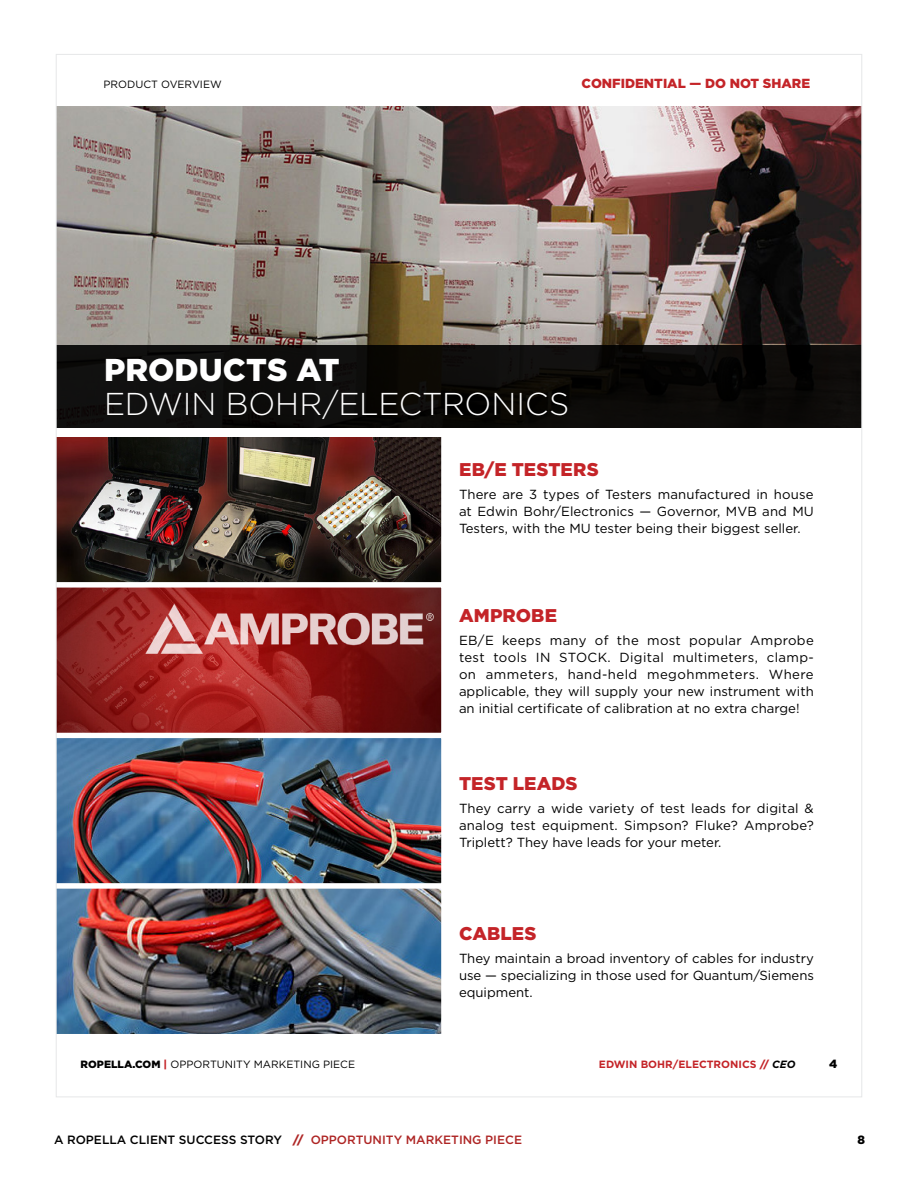
<style>
.page{position:relative;width:918px;height:1188px;background:#fff}
.page>*{position:absolute;margin:0;border:0;box-sizing:border-box;transform-origin:0 0}
.t1{font:300 31.65px "Gotham";letter-spacing:-.005em;color:#fff}
.t2{font:900 31.65px "Gotham";letter-spacing:.005em;color:#fff}
.t3{font:900 18.45px "Gotham";letter-spacing:.005em;color:#c42428}
.t4{font:13.2px/17.1px "Gotham";color:#000;text-align:justify}
.t5{font:900 13.2px "Gotham";color:#c42428}
.t6{font:500 12px "Gotham";color:#000}
.t7{font:900 12px "Gotham";color:#000}
.t8{font:900 11.85px "Gotham";color:#000}
.t9{font:10.5px "Gotham";color:#000}
.t10{font:700 10.5px "Gotham";color:#c42428}
.s1{font-weight:900}
.s2{font-weight:900;color:#c42428}
.s3{font-style:italic;color:#000}
.s4{font-weight:900;color:#ae2524}
.s5{color:#ae2524}
</style>
<div class="page">
<img style="left:58px;top:107px;width:802px;height:238px">
<div style="left:56px;top:345px;width:806px;height:83px;background:#0d0c0a"></div>
<img style="left:58px;top:437px;width:384px;height:145px">
<svg style="left:58px;top:582px;width:384px;height:151px;background:#9a3634"></svg>
<img style="left:58px;top:738px;width:384px;height:145px">
<img style="left:58px;top:883px;width:384px;height:151px">
<p class="t9" style="left:104px;top:78px;width:120px">PRODUCT OVERVIEW</p>
<p class="t5" style="left:582px;top:74px;width:230px">CONFIDENTIAL — DO NOT SHARE</p>
<h1 class="t2" style="left:104px;top:348px;width:237px">PRODUCTS AT</h1>
<h1 class="t1" style="left:104px;top:384px;width:467px">EDWIN BOHR/ELECTRONICS</h1>
<h2 class="t3" style="left:459px;top:457px;width:141px">EB/E TESTERS</h2>
<p class="t4" style="left:459px;top:485px;width:356px">There are 3 types of Testers manufactured in house at Edwin Bohr/Electronics — Governor, MVB and MU Testers, with the MU tester being their biggest seller.</p>
<h2 class="t3" style="left:459px;top:603px;width:100px">AMPROBE</h2>
<p class="t4" style="left:459px;top:631px;width:356px">EB/E keeps many of the most popular Amprobe test tools IN STOCK. Digital multimeters, clamp&shy;on ammeters, hand-held megohmmeters. Where applicable, they will supply your new instrument with an initial certificate of calibration at no extra charge!</p>
<h2 class="t3" style="left:459px;top:770px;width:120px">TEST LEADS</h2>
<p class="t4" style="left:459px;top:799px;width:356px">They carry a wide variety of test leads for digital &amp; analog test equipment. Simpson? Fluke? Amprobe?<br>Triplett? They have leads for your meter.</p>
<h2 class="t3" style="left:459px;top:921px;width:79px">CABLES</h2>
<p class="t4" style="left:459px;top:950px;width:356px">They maintain a broad inventory of cables for industry use — specializing in those used for Quantum/Siemens equipment.</p>
<p class="t9" style="left:81px;top:1057px;width:276px"><span class="s1">ROPELLA.COM</span> <span class="s2">|</span> OPPORTUNITY MARKETING PIECE</p>
<p class="t10" style="left:599px;top:1057px;width:198px">EDWIN BOHR/ELECTRONICS <span class="s1">//</span> <span class="s3">CEO</span></p>
<p class="t8" style="left:829px;top:1056px;width:10px">4</p>
<p class="t6" style="left:54px;top:1132px;width:470px">A ROPELLA CLIENT SUCCESS STORY <span class="s4">//</span> <span class="s5">OPPORTUNITY MARKETING PIECE</span></p>
<p class="t7" style="left:858px;top:1131px;width:9px">8</p>
</div>
